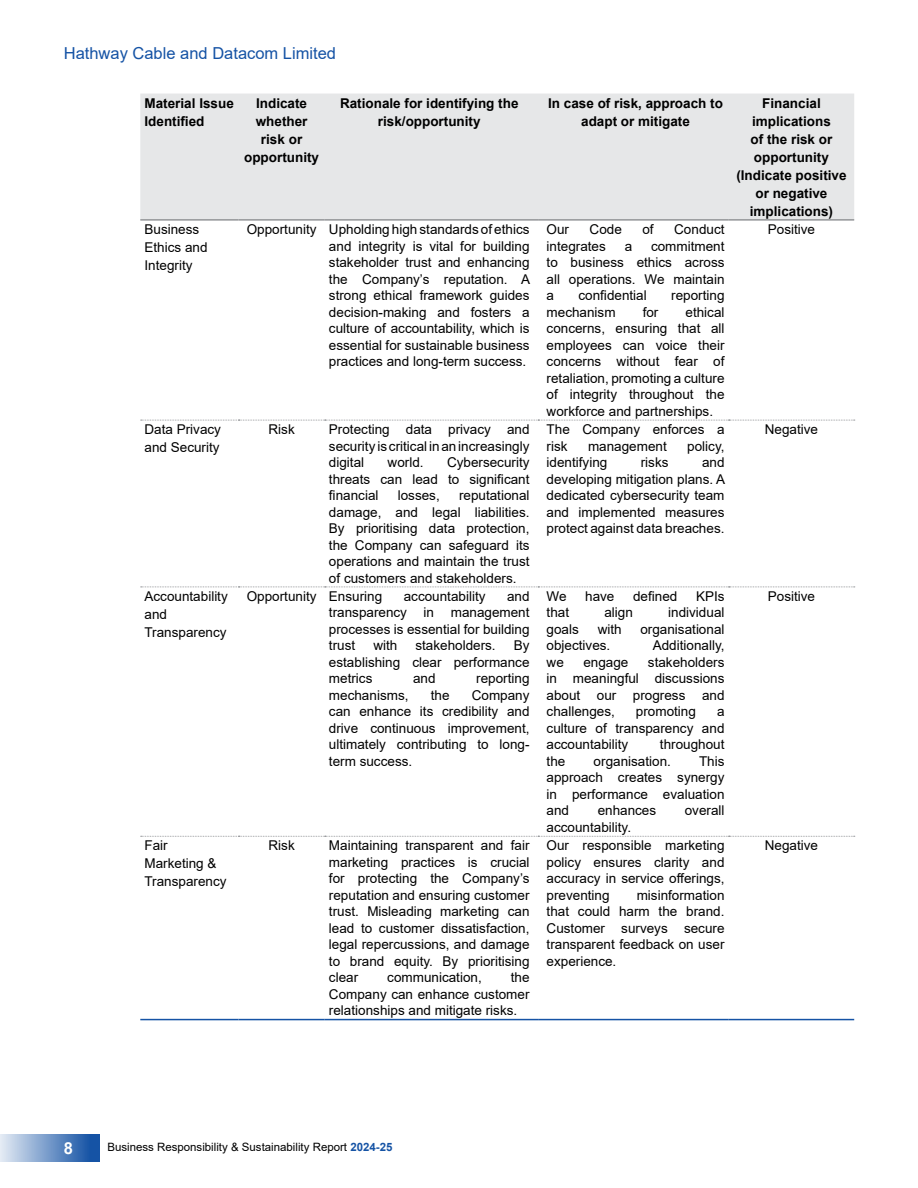
<style>
.page{position:relative;width:918px;height:1188px;background:#fff}
.page>*{position:absolute;margin:0;border:0;box-sizing:border-box;transform-origin:0 0}
.t1{font:16.5px "Arial";color:#1553a5}
.t2{font:700 16.5px "Arial";color:#fff}
.t3{font:13.5px/16.5px "Arial";color:#000;text-align:justify}
.t4{font:700 13.5px/18px "Arial";color:#000;text-align:center}
.t5{font:11.55px "Arial";color:#000}
.s1{font-weight:700;color:#1553a5}
</style>
<div class="page">
<div style="left:0;top:1135px;width:100px;height:27px;background:linear-gradient(to right,#e3eaf4,#06489f)"></div>
<div style="left:140px;top:94px;width:714px;height:125px;background:#e6e7e8"></div>
<hr style="left:140px;top:219px;width:99px;height:2px;background:#939598">
<hr style="left:239px;top:219px;width:86px;height:2px;background:#939598">
<hr style="left:325px;top:219px;width:213px;height:2px;background:#939598">
<hr style="left:538px;top:219px;width:191px;height:2px;background:#939598">
<hr style="left:729px;top:219px;width:125px;height:2px;background:#939598">
<svg style="left:141px;top:420px;width:714px;height:1px"></svg>
<svg style="left:141px;top:587px;width:714px;height:1px"></svg>
<svg style="left:141px;top:836px;width:714px;height:1px"></svg>
<hr style="left:140px;top:1019px;width:99px;height:1px;background:#1553a5">
<hr style="left:239px;top:1019px;width:86px;height:1px;background:#1553a5">
<hr style="left:325px;top:1019px;width:213px;height:1px;background:#1553a5">
<hr style="left:538px;top:1019px;width:191px;height:1px;background:#1553a5">
<hr style="left:729px;top:1019px;width:125px;height:1px;background:#1553a5">
<p class="t1" style="left:64px;top:42px;width:274px">Hathway Cable and Datacom Limited</p>
<p class="t4" style="left:145px;top:94px;width:91px;text-align:left">Material Issue<br>Identified</p>
<p class="t4" style="left:244px;top:94px;width:76px">Indicate whether risk or opportunity</p>
<p class="t4" style="left:340px;top:94px;width:180px">Rationale for identifying the risk/opportunity</p>
<p class="t4" style="left:548px;top:94px;width:176px">In case of risk, approach to adapt or mitigate</p>
<p class="t4" style="left:736px;top:94px;width:112px">Financial implications<br>of the risk or opportunity (Indicate positive or negative implications)</p>
<p class="t3" style="left:145px;top:220px;width:65px;line-height:18px;text-align:left">Business<br>Ethics and<br>Integrity</p>
<p class="t3" style="left:329px;top:221px;width:203px;text-indent:-82px">Opportunity Upholding high standards of ethics and integrity is vital for building stakeholder trust and enhancing the Company’s reputation. A strong ethical framework guides decision-making and fosters a culture of accountability, which is essential for sustainable business practices and long-term success.</p>
<p class="t3" style="left:547px;top:221px;width:24px">Our</p>
<p class="t3" style="left:590px;top:221px;width:34px">Code</p>
<p class="t3" style="left:642px;top:221px;width:13px">of</p>
<p class="t3" style="left:674px;top:221px;width:52px">Conduct</p>
<p class="t3" style="left:768px;top:221px;width:49px">Positive</p>
<p class="t3" style="left:547px;top:238px;width:179px;text-indent:104px">commitment to business ethics across all operations. We maintain a</p>
<p class="t3" style="left:547px;top:238px;width:61px">integrates</p>
<p class="t3" style="left:625px;top:238px;width:9px">a</p>
<p class="t3" style="left:579px;top:287px;width:70px">confidential</p>
<p class="t3" style="left:671px;top:287px;width:55px">reporting</p>
<p class="t3" style="left:547px;top:304px;width:71px">mechanism</p>
<p class="t3" style="left:643px;top:304px;width:17px">for</p>
<p class="t3" style="left:547px;top:304px;width:179px;text-indent:139px">ethical concerns, ensuring that all employees can voice their concerns without fear of retaliation, promoting a culture of integrity throughout the workforce and partnerships.</p>
<p class="t3" style="left:145px;top:420px;width:78px;line-height:18px">Data Privacy and Security</p>
<p class="t3" style="left:269px;top:421px;width:28px">Risk</p>
<p class="t3" style="left:329px;top:421px;width:202px">Protecting data privacy and security is critical in an increasingly digital</p>
<p class="t3" style="left:329px;top:454px;width:202px;text-indent:118px">Cybersecurity threats can lead to significant financial</p>
<p class="t3" style="left:388px;top:454px;width:38px">world.</p>
<p class="t3" style="left:329px;top:487px;width:202px;text-indent:130px">reputational damage, and legal liabilities.<br>By prioritising data protection, the Company can safeguard its operations and maintain the trust of customers and stakeholders.</p>
<p class="t3" style="left:398px;top:487px;width:44px">losses,</p>
<p class="t3" style="left:145px;top:587px;width:85px;line-height:18px;text-align:left">Accountability and<br>Transparency</p>
<p class="t3" style="left:247px;top:588px;width:137px">Opportunity Ensuring</p>
<p class="t3" style="left:404px;top:588px;width:83px">accountability</p>
<p class="t3" style="left:329px;top:588px;width:202px;text-indent:178px">and transparency in management processes is essential for building trust</p>
<p class="t3" style="left:329px;top:637px;width:202px;text-indent:185px">By establishing clear performance metrics</p>
<p class="t3" style="left:373px;top:637px;width:26px">with</p>
<p class="t3" style="left:415px;top:637px;width:82px">stakeholders.</p>
<p class="t3" style="left:413px;top:670px;width:24px">and</p>
<p class="t3" style="left:476px;top:670px;width:55px">reporting</p>
<p class="t3" style="left:329px;top:687px;width:202px;text-indent:143px">Company can enhance its credibility and drive continuous improvement, ultimately contributing to long&shy;term success.</p>
<p class="t3" style="left:329px;top:687px;width:81px">mechanisms,</p>
<p class="t3" style="left:431px;top:687px;width:20px">the</p>
<p class="t3" style="left:145px;top:836px;width:84px;line-height:18px;text-align:left">Fair<br>Marketing &amp;<br>Transparency</p>
<p class="t3" style="left:269px;top:837px;width:28px">Risk</p>
<p class="t3" style="left:329px;top:837px;width:202px">Maintaining transparent and fair marketing practices is crucial for protecting the Company’s reputation and ensuring customer trust. Misleading marketing can lead to customer dissatisfaction, legal repercussions, and damage to brand equity. By prioritising clear</p>
<p class="t3" style="left:329px;top:969px;width:202px;text-indent:182px">the Company can enhance customer relationships and mitigate risks.</p>
<p class="t3" style="left:387px;top:969px;width:96px">communication,</p>
<p class="t3" style="left:547px;top:421px;width:179px">The Company enforces a risk</p>
<p class="t3" style="left:588px;top:437px;width:80px">management</p>
<p class="t3" style="left:687px;top:437px;width:39px">policy,</p>
<p class="t3" style="left:547px;top:454px;width:62px">identifying</p>
<p class="t3" style="left:641px;top:454px;width:29px">risks</p>
<p class="t3" style="left:547px;top:454px;width:180px;text-indent:155px">and developing mitigation plans. A dedicated cybersecurity team and implemented measures protect against data breaches.</p>
<p class="t3" style="left:547px;top:588px;width:22px">We</p>
<p class="t3" style="left:585px;top:588px;width:31px">have</p>
<p class="t3" style="left:633px;top:588px;width:46px">defined</p>
<p class="t3" style="left:696px;top:588px;width:30px">KPIs</p>
<p class="t3" style="left:547px;top:604px;width:24px">that</p>
<p class="t3" style="left:604px;top:604px;width:30px">align</p>
<p class="t3" style="left:668px;top:604px;width:58px">individual</p>
<p class="t3" style="left:547px;top:621px;width:34px">goals</p>
<p class="t3" style="left:598px;top:621px;width:26px">with</p>
<p class="t3" style="left:640px;top:621px;width:86px">organisational</p>
<p class="t3" style="left:547px;top:637px;width:65px">objectives.</p>
<p class="t3" style="left:653px;top:637px;width:73px">Additionally,</p>
<p class="t3" style="left:547px;top:654px;width:19px">we</p>
<p class="t3" style="left:583px;top:654px;width:47px">engage</p>
<p class="t3" style="left:547px;top:654px;width:179px;text-indent:101px">stakeholders in meaningful discussions about our progress and challenges,</p>
<p class="t3" style="left:636px;top:703px;width:62px">promoting</p>
<p class="t3" style="left:547px;top:703px;width:179px;text-indent:170px">a culture of transparency and accountability</p>
<p class="t3" style="left:660px;top:736px;width:66px">throughout</p>
<p class="t3" style="left:547px;top:753px;width:20px">the</p>
<p class="t3" style="left:594px;top:753px;width:79px">organisation.</p>
<p class="t3" style="left:547px;top:753px;width:179px;text-indent:152px">This approach creates synergy in performance evaluation and</p>
<p class="t3" style="left:598px;top:802px;width:60px">enhances</p>
<p class="t3" style="left:685px;top:802px;width:41px">overall</p>
<p class="t3" style="left:547px;top:819px;width:86px">accountability.</p>
<p class="t3" style="left:547px;top:837px;width:179px">Our responsible marketing policy ensures clarity and accuracy in service offerings, preventing</p>
<p class="t3" style="left:547px;top:886px;width:179px;text-indent:90px">misinformation that could harm the brand.<br>Customer surveys secure transparent feedback on user experience.</p>
<p class="t3" style="left:765px;top:421px;width:55px">Negative</p>
<p class="t3" style="left:768px;top:588px;width:49px">Positive</p>
<p class="t3" style="left:765px;top:837px;width:55px">Negative</p>
<p class="t2" style="left:64px;top:1137px;width:11px">8</p>
<p class="t5" style="left:107px;top:1139px;width:287px">Business Responsibility &amp; Sustainability Report <span class="s1">2024-25</span></p>
</div>
